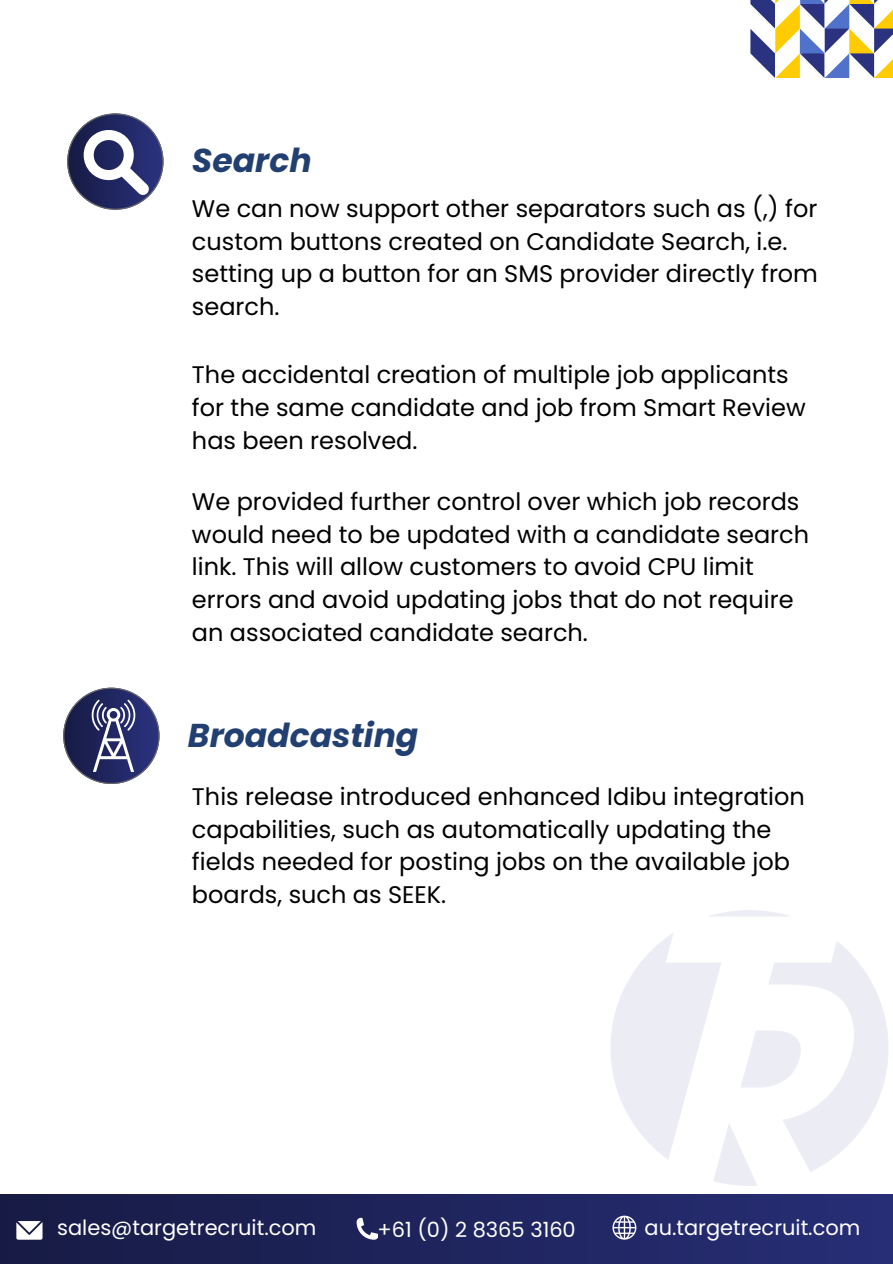
<style>
.page{position:relative;width:893px;height:1264px;background:#fff}
.page>*{position:absolute;margin:0;border:0;box-sizing:border-box;transform-origin:0 0}
.t1{font:italic 700 33px "Poppins";color:#223f71}
.t2{font:24px/32.7px "Poppins";color:#000}
.t3{font:21px "Poppins";color:#fff}
</style>
<div class="page">
<svg style="left:750px;top:0;width:142px;height:78px"></svg>
<svg style="left:67px;top:113px;width:96px;height:97px"></svg>
<svg style="left:63px;top:687px;width:96px;height:97px"></svg>
<div style="left:0;top:1193px;width:892px;height:70px;background:linear-gradient(to right,#181c45,#272e75)"></div>
<svg style="left:356px;top:1217px;width:22px;height:22px"></svg>
<svg style="left:612px;top:1215px;width:24px;height:24px"></svg>
<svg style="left:16px;top:1220px;width:26px;height:19px"></svg>
<h1 class="t1" style="left:192px;top:138px;width:121px">Search</h1>
<p class="t2" style="left:192px;top:192px;width:627px">We can now support other separators such as (,) for custom buttons created on Candidate Search, i.e. setting up a button for an SMS provider directly from search.</p>
<p class="t2" style="left:192px;top:358px;width:615px">The accidental creation of multiple job applicants for the same candidate and job from Smart Review has been resolved.</p>
<p class="t2" style="left:192px;top:485px;width:618px">We provided further control over which job records would need to be updated with a candidate search link. This will allow customers to avoid CPU limit errors and avoid updating jobs that do not require an associated candidate search.</p>
<h1 class="t1" style="left:188px;top:712px;width:232px">Broadcasting</h1>
<p class="t2" style="left:192px;top:780px;width:614px">This release introduced enhanced Idibu integration capabilities, such as automatically updating the fields needed for posting jobs on the available job boards, such as SEEK.</p>
<p class="t3" style="left:57px;top:1213px;width:261px">sales@targetrecruit.com</p>
<p class="t3" style="left:377px;top:1214px;width:200px">+61 (0) 2 8365 3160</p>
<p class="t3" style="left:644px;top:1212px;width:217px">au.targetrecruit.com</p>
</div>
